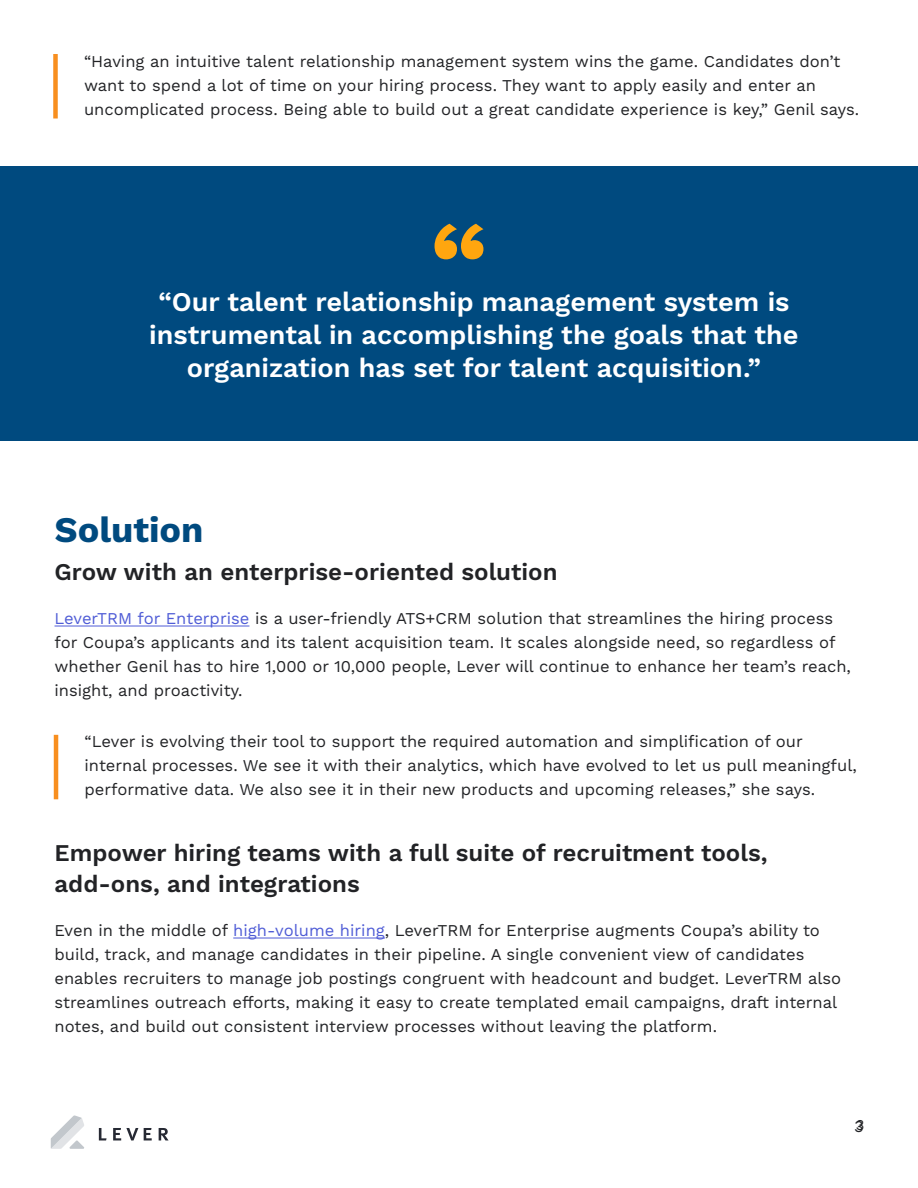
<style>
.page{position:relative;width:918px;height:1188px;background:#fff}
.page>*{position:absolute;margin:0;border:0;box-sizing:border-box;transform-origin:0 0}
.t1{font:700 36px "Work Sans";color:#004a7f}
.t2{font:600 27px/33px "Work Sans";color:#fff;text-align:center}
.t3{font:600 24px/31.5px "Work Sans";color:#222326}
.t4{font:16.5px/24px "Work Sans";color:#222326}
.s1{color:#4f5cd6}
.s2{font-size:15px}
</style>
<div class="page">
<svg style="left:51px;top:1115px;width:33px;height:34px"></svg>
<svg style="left:99px;top:1128px;width:69px;height:12px"></svg>
<hr style="left:55px;top:626px;width:194px;height:1px;background:#4f5cd6">
<hr style="left:54px;top:735px;width:4px;height:64px;background:#f88f1f">
<hr style="left:233px;top:938px;width:152px;height:1px;background:#4f5cd6">
<div style="left:0;top:166px;width:918px;height:275px;background:#004a7f"></div>
<svg style="left:435px;top:224px;width:48px;height:35px"></svg>
<div style="left:53px;top:54px;width:5px;height:64px;background:#f88f1f"></div>
<p class="t4" style="left:84px;top:50px;width:777px">“Having an intuitive talent relationship management system wins the game. Candidates don’t want to spend a lot of time on your hiring process. They want to apply easily and enter an uncomplicated process. Being able to build out a great candidate experience is key,” Genil says.</p>
<h2 class="t2" style="left:149px;top:287px;width:651px">“Our talent relationship management system is instrumental in accomplishing the goals that the organization has set for talent acquisition.”</h2>
<h1 class="t1" style="left:55px;top:516px;width:151px">Solution</h1>
<h3 class="t3" style="left:55px;top:558px;width:505px">Grow with an enterprise-oriented solution</h3>
<p class="t4" style="left:55px;top:608px;width:798px"><span class="s1">LeverTRM for Enterprise</span> is a user-friendly ATS+CRM solution that streamlines the hiring process for Coupa’s applicants and its talent acquisition team. It scales alongside need, so regardless of whether Genil has to hire 1,000 or 10,000 people, Lever will continue to enhance her team’s reach, insight, and proactivity.</p>
<p class="t4" style="left:85px;top:731px;width:774px">“Lever is evolving their tool to support the required automation and simplification of our internal processes. We see it with their analytics, which have evolved to let us pull meaningful, performative data. We also see it in their new products and upcoming releases,” she says.</p>
<h3 class="t3" style="left:55px;top:839px;width:714px">Empower hiring teams with a full suite of recruitment tools, add-ons, and integrations</h3>
<p class="t4" style="left:55px;top:920px;width:788px">Even in the middle of <span class="s1">high-volume hiring</span>, LeverTRM for Enterprise augments Coupa’s ability to build, track, and manage candidates in their pipeline. A single convenient view of candidates enables recruiters to manage job postings congruent with headcount and budget. LeverTRM also streamlines outreach efforts, making it easy to create templated email campaigns, draft internal notes, and build out consistent interview processes without leaving the platform.</p>
<p class="t4" style="left:854px;top:1115px;width:12px">3<span class="s2">3</span></p>
</div>
